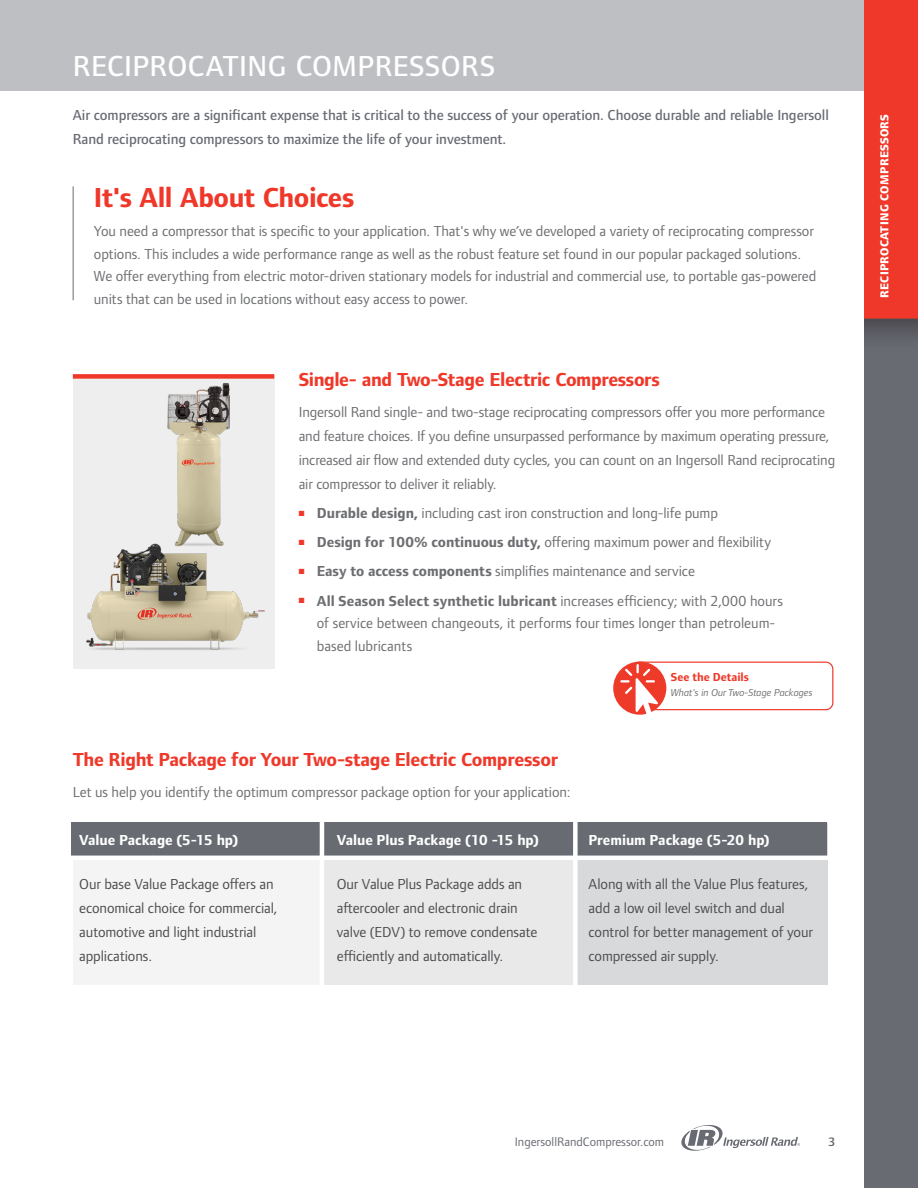
<style>
.page{position:relative;width:918px;height:1188px;background:#fff}
.page>*{position:absolute;margin:0;border:0;box-sizing:border-box;transform-origin:0 0}
.t1{font:500 30px "Foundry Form Sans";letter-spacing:.015em;color:#fff}
.t2{font:700 28.5px "Foundry Form Sans";letter-spacing:-.015em;color:#ef3829}
.t3{font:700 19.5px "Foundry Form Sans";letter-spacing:-.02em;color:#ef3829}
.t4{font:15px/22.5px "Foundry Form Sans";letter-spacing:-.005em;color:#6d6e71}
.t5{font:15px/24px "Foundry Form Sans";letter-spacing:-.005em;color:#4d4d4f}
.t6{font:500 15px/24px "Foundry Form Sans";letter-spacing:-.005em;color:#696b73}
.t7{font:700 15px "Foundry Form Sans";letter-spacing:-.005em;color:#fff}
.t8{font:12.75px "Foundry Form Sans";color:#696b73}
.t9{font:600 12.75px "Foundry Form Sans";color:#696b73}
.t10{font:800 12px "Foundry Form Sans";letter-spacing:.02em;color:#fff}
.t11{font:700 12px "Foundry Form Sans";letter-spacing:-.005em;color:#ef3829}
.t12{font:italic 10.5px "Foundry Form Sans";letter-spacing:-.005em;color:#6d6e71}
.s1{color:#ef3829}
.s2{font-weight:700}
</style>
<div class="page">
<svg style="left:681px;top:1125px;width:119px;height:26px"></svg>
<div style="left:0;top:0;width:864px;height:91px;background:#bebfc3"></div>
<div style="left:632px;top:662px;width:201px;height:48px;border:1px solid #ef3829;border-radius:7px"></div>
<div style="left:613px;top:662px;width:53px;height:53px;background:#ee3a29;border-radius:50%"></div>
<svg style="left:620px;top:664px;width:38px;height:51px"></svg>
<div style="left:73px;top:379px;width:201px;height:290px;background:#eeeeef"></div>
<div style="left:73px;top:374px;width:201px;height:5px;background:#ef3829"></div>
<div style="left:73px;top:823px;width:251px;height:162px;background:#f4f4f4"></div>
<div style="left:322px;top:823px;width:253px;height:162px;background:#e9e9ea"></div>
<div style="left:575px;top:823px;width:252px;height:162px;background:#d8d9da"></div>
<div style="left:71px;top:823px;width:756px;height:33px;background:#696b73"></div>
<hr style="left:67px;top:856px;width:765px;height:4px;background:#fff">
<div style="left:573px;top:822px;width:5px;height:173px;background:#fff"></div>
<hr style="left:320px;top:819px;width:4px;height:173px;background:#fff">
<img style="left:148px;top:374px;width:116px;height:159px">
<img style="left:73px;top:533px;width:198px;height:136px">
<hr style="left:73px;top:186px;width:1px;height:114px;background:#696b73">
<img style="left:864px;top:0;width:54px;height:1188px">
<h1 class="t1" style="left:73px;top:49px;width:424px">RECIPROCATING COMPRESSORS</h1>
<p class="t6" style="left:73px;top:103px;width:757px">Air compressors are a significant expense that is critical to the success of your operation. Choose durable and reliable Ingersoll<br>Rand reciprocating compressors to maximize the life of your investment.</p>
<h2 class="t2" style="left:94px;top:181px;width:262px">It's All About Choices</h2>
<p class="t4" style="left:94px;top:220px;width:724px">You need a compressor that is specific to your application. That's why we’ve developed a variety of reciprocating compressor options. This includes a wide performance range as well as the robust feature set found in our popular packaged solutions.<br>We offer everything from electric motor-driven stationary models for industrial and commercial use, to portable gas-powered units that can be used in locations without easy access to power.</p>
<h3 class="t3" style="left:299px;top:368px;width:363px">Single- and Two-Stage Electric Compressors</h3>
<p class="t4" style="left:299px;top:400px;width:538px;line-height:24px">Ingersoll Rand single- and two-stage reciprocating compressors offer you more performance and feature choices. If you define unsurpassed performance by maximum operating pressure, increased air flow and extended duty cycles, you can count on an Ingersoll Rand reciprocating air compressor to deliver it reliably.</p>
<p class="t4" style="left:299px;top:502px;width:421px"><span class="s1">■</span> <span class="s2">Durable design,</span> including cast iron construction and long-life pump</p>
<p class="t4" style="left:299px;top:531px;width:474px"><span class="s1">■</span> <span class="s2">Design for 100% continuous duty,</span> offering maximum power and flexibility</p>
<p class="t4" style="left:299px;top:560px;width:398px"><span class="s1">■</span> <span class="s2">Easy to access components</span> simplifies maintenance and service</p>
<p class="t4" style="left:317px;top:589px;width:468px;text-indent:-18px"><span class="s1">■</span> <span class="s2">All Season Select synthetic lubricant</span> increases efficiency; with 2,000 hours of service between changeouts, it performs four times longer than petroleum&shy;based lubricants</p>
<p class="t11" style="left:671px;top:670px;width:80px">See the Details</p>
<p class="t12" style="left:671px;top:687px;width:143px">What's in Our Two-Stage Packages</p>
<h3 class="t3" style="left:73px;top:748px;width:487px">The Right Package for Your Two-stage Electric Compressor</h3>
<p class="t4" style="left:73px;top:781px;width:499px">Let us help you identify the optimum compressor package option for your application:</p>
<p class="t7" style="left:79px;top:831px;width:161px">Value Package (5-15 hp)</p>
<p class="t5" style="left:79px;top:872px;width:200px">Our base Value Package offers an economical choice for commercial, automotive and light industrial applications.</p>
<p class="t7" style="left:337px;top:831px;width:204px">Value Plus Package (10 -15 hp)</p>
<p class="t5" style="left:337px;top:872px;width:202px">Our Value Plus Package adds an aftercooler and electronic drain valve (EDV) to remove condensate efficiently and automatically.</p>
<p class="t7" style="left:589px;top:831px;width:183px">Premium Package (5-20 hp)</p>
<p class="t5" style="left:589px;top:872px;width:226px">Along with all the Value Plus features, add a low oil level switch and dual control for better management of your compressed air supply.</p>
<p class="t10" style="left:878px;top:298px;width:185px;rotate:-90deg">RECIPROCATING COMPRESSORS</p>
<p class="t8" style="left:515px;top:1134px;width:151px">IngersollRandCompressor.com</p>
<p class="t9" style="left:828px;top:1135px;width:9px">3</p>
</div>
